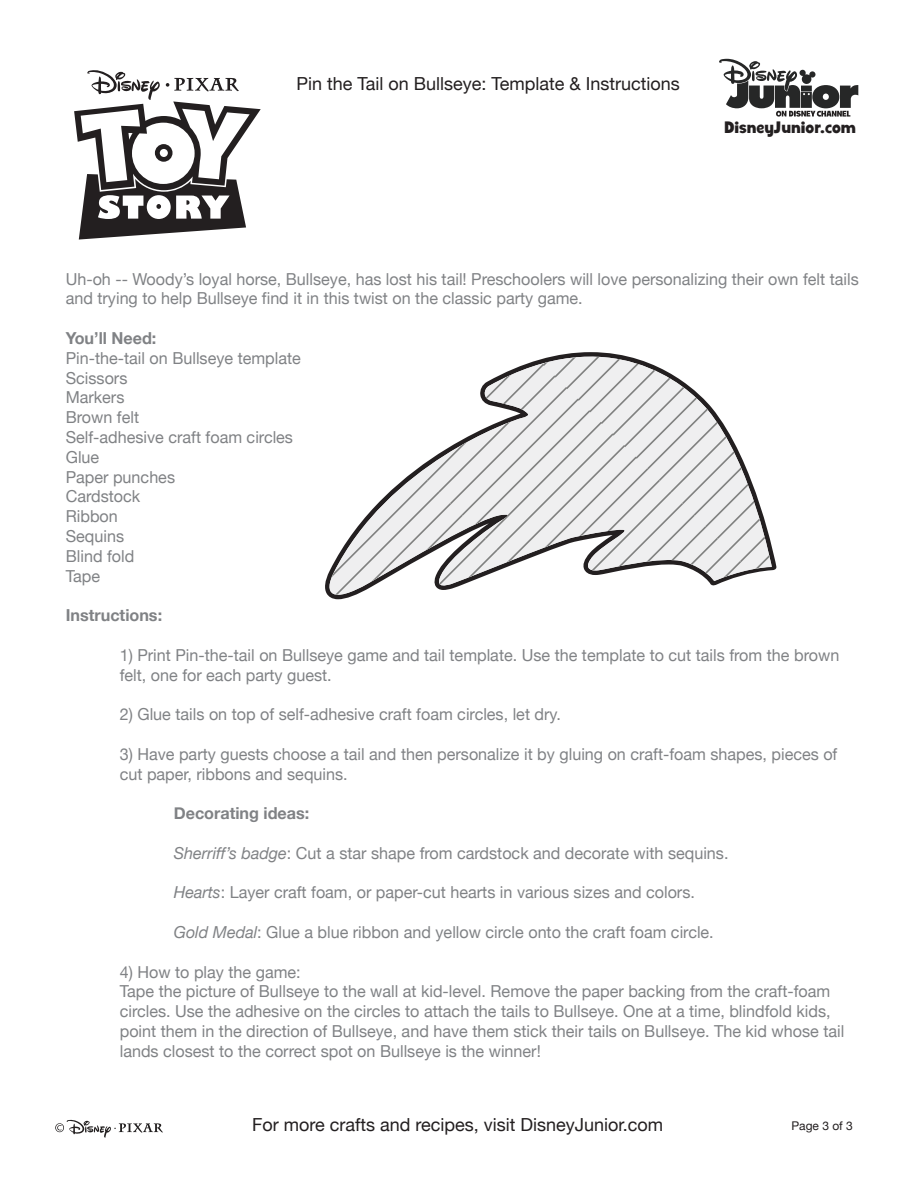
<style>
.page{position:relative;width:918px;height:1188px;background:#fff}
.page>*{position:absolute;margin:0;border:0;box-sizing:border-box;transform-origin:0 0}
.t1{font:18px "Helvetica Neue";color:#231f20}
.t2{font:16.5px/19.8px "Helvetica Neue";color:#808285}
.t3{font:700 16.5px "Helvetica Neue";color:#808285}
.t4{font:16.5px "Disney Junior G";color:#231f20}
.t5{font:12px "Helvetica Neue";color:#231f20}
.s1{font-style:italic}
</style>
<div class="page">
<svg style="left:325px;top:352px;width:447px;height:248px;fill:#efeff0"></svg>
<svg style="left:74px;top:70px;width:187px;height:170px"></svg>
<svg style="left:55px;top:1119px;width:108px;height:19px"></svg>
<svg style="left:719px;top:59px;width:139px;height:58px"></svg>
<p class="t1" style="left:296px;top:72px;width:385px">Pin the Tail on Bullseye: Template &amp; Instructions</p>
<p class="t4" style="left:724px;top:117px;width:134px">DisneyJunior.com</p>
<p class="t2" style="left:66px;top:269px;width:795px">Uh-oh -- Woody’s loyal horse, Bullseye, has lost his tail! Preschoolers will love personalizing their own felt tails and trying to help Bullseye find it in this twist on the classic party game.</p>
<p class="t3" style="left:66px;top:328px;width:92px">You’ll Need:</p>
<p class="t2" style="left:66px;top:348px;width:237px">Pin-the-tail on Bullseye template<br>Scissors<br>Markers<br>Brown felt<br>Self-adhesive craft foam circles<br>Glue<br>Paper punches<br>Cardstock<br>Ribbon<br>Sequins<br>Blind fold<br>Tape</p>
<p class="t3" style="left:66px;top:605px;width:98px">Instructions:</p>
<p class="t2" style="left:120px;top:645px;width:721px">1) Print Pin-the-tail on Bullseye game and tail template. Use the template to cut tails from the brown felt, one for each party guest.</p>
<p class="t2" style="left:120px;top:704px;width:443px">2) Glue tails on top of self-adhesive craft foam circles, let dry.</p>
<p class="t2" style="left:120px;top:744px;width:719px">3) Have party guests choose a tail and then personalize it by gluing on craft-foam shapes, pieces of cut paper, ribbons and sequins.</p>
<p class="t3" style="left:174px;top:803px;width:137px">Decorating ideas:</p>
<p class="t2" style="left:174px;top:843px;width:556px"><span class="s1">Sherriff’s badge</span>: Cut a star shape from cardstock and decorate with sequins.</p>
<p class="t2" style="left:174px;top:882px;width:523px"><span class="s1">Hearts</span>: Layer craft foam, or paper-cut hearts in various sizes and colors.</p>
<p class="t2" style="left:174px;top:922px;width:542px"><span class="s1">Gold Medal</span>: Glue a blue ribbon and yellow circle onto the craft foam circle.</p>
<p class="t2" style="left:120px;top:962px;width:726px">4) How to play the game:<br>Tape the picture of Bullseye to the wall at kid-level. Remove the paper backing from the craft-foam circles. Use the adhesive on the circles to attach the tails to Bullseye. One at a time, blindfold kids, point them in the direction of Bullseye, and have them stick their tails on Bullseye. The kid whose tail lands closest to the correct spot on Bullseye is the winner!</p>
<p class="t1" style="left:252px;top:1114px;width:413px">For more crafts and recipes, visit DisneyJunior.com</p>
<p class="t5" style="left:791px;top:1118px;width:63px">Page 3 of 3</p>
</div>
